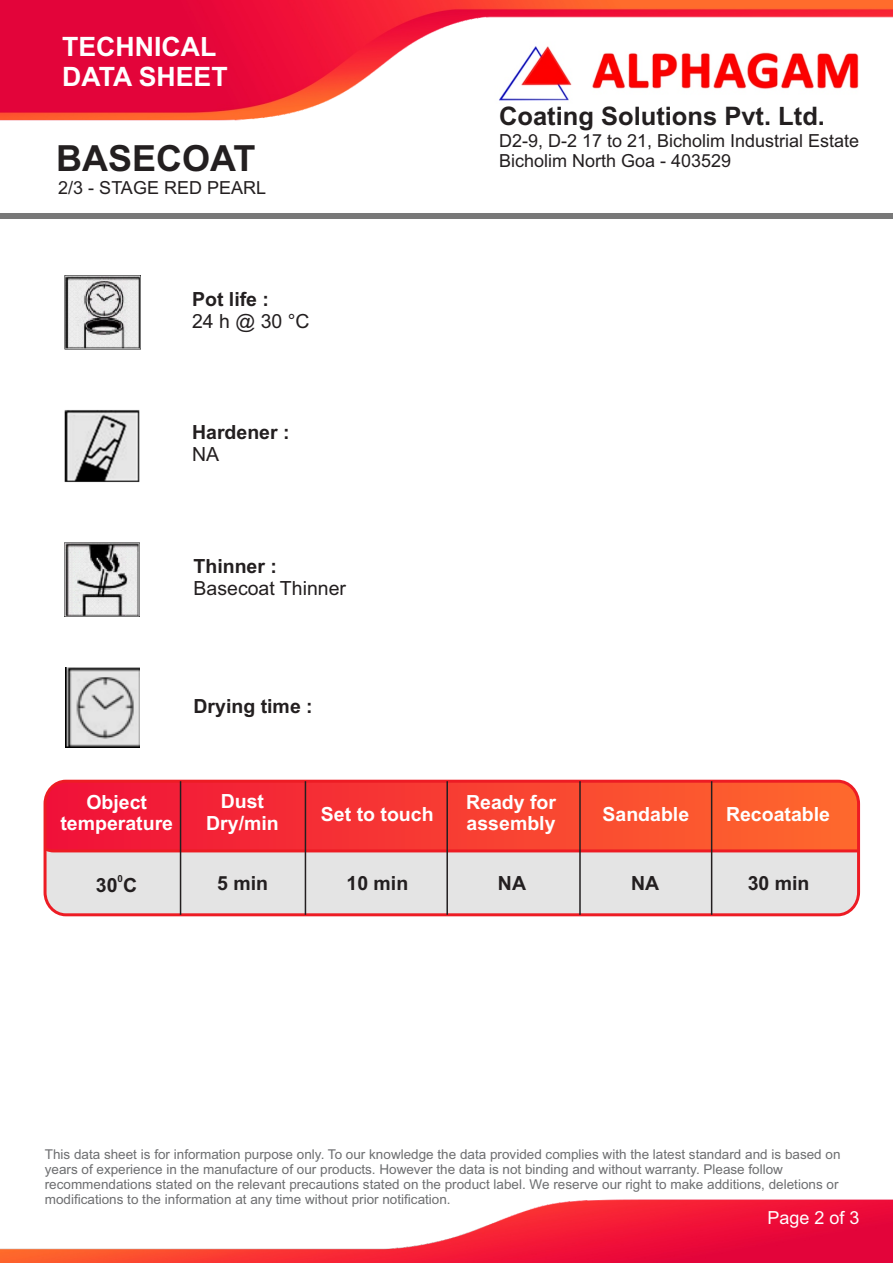
<style>
.page{position:relative;width:893px;height:1263px;background:#fff}
.page>*{position:absolute;margin:0;border:0;box-sizing:border-box;transform-origin:0 0}
.t1{font:700 36px "Arial";color:#231f20}
.t2{font:700 26.7px/29.8px "Arial";color:#fff}
.t3{font:700 25.5px "Arial";color:#231f20}
.t4{font:700 19.5px/21.8px "Arial";color:#fff;text-align:center}
.t5{font:700 19.5px "Arial";color:#231f20}
.t6{font:19.5px "Arial";color:#231f20}
.t7{font:18px "Arial";color:#231f20}
.t8{font:18px "Arial";color:#fff}
.t9{font:13.5px/15.1px "Arial";color:#6d6e70}
.t10{font:700 9.75px "Arial";color:#231f20}
</style>
<div class="page">
<img style="left:0;top:0;width:893px;height:1263px">
<img style="left:64px;top:276px;width:77px;height:74px">
<img style="left:65px;top:409px;width:75px;height:74px">
<img style="left:65px;top:543px;width:75px;height:73px">
<img style="left:66px;top:667px;width:74px;height:80px">
<div style="left:45px;top:781px;width:813px;height:134px;background:#e4e4e4;border-radius:22px"></div>
<svg style="left:45px;top:781px;width:813px;height:73px;background:#f63f36"></svg>
<div style="left:44px;top:780px;width:816px;height:136px;border:3px solid #ed1c24;border-radius:22px"></div>
<hr style="left:180px;top:781px;width:1px;height:134px;background:#231f20">
<hr style="left:305px;top:781px;width:1px;height:134px;background:#231f20">
<hr style="left:446px;top:781px;width:2px;height:134px;background:#231f20">
<hr style="left:579px;top:781px;width:2px;height:134px;background:#231f20">
<hr style="left:711px;top:781px;width:1px;height:134px;background:#231f20">
<img style="left:486px;top:34px;width:372px;height:78px">
<div style="left:0;top:214px;width:892px;height:5px;background:#787878"></div>
<h2 class="t2" style="left:62px;top:35px;width:167px">TECHNICAL<br>DATA SHEET</h2>
<h3 class="t3" style="left:499px;top:106px;width:327px">Coating Solutions Pvt. Ltd.</h3>
<h3 class="t7" style="left:499px;top:134px;width:362px">D2-9, D-2 17 to 21, Bicholim Industrial Estate</h3>
<h1 class="t1" style="left:56px;top:144px;width:201px">BASECOAT</h1>
<h3 class="t7" style="left:499px;top:154px;width:234px">Bicholim North Goa - 403529</h3>
<h3 class="t7" style="left:58px;top:181px;width:209px">2/3 - STAGE RED PEARL</h3>
<h3 class="t5" style="left:192px;top:292px;width:78px">Pot life :</h3>
<h3 class="t6" style="left:192px;top:314px;width:119px">24 h @ 30 °C</h3>
<h3 class="t5" style="left:192px;top:425px;width:99px">Hardener :</h3>
<h3 class="t6" style="left:192px;top:447px;width:29px">NA</h3>
<h3 class="t5" style="left:194px;top:559px;width:85px">Thinner :</h3>
<h3 class="t6" style="left:194px;top:580px;width:154px">Basecoat Thinner</h3>
<h3 class="t5" style="left:194px;top:699px;width:121px">Drying time :</h3>
<h3 class="t4" style="left:60px;top:793px;width:114px">Object temperature</h3>
<h3 class="t4" style="left:206px;top:792px;width:74px">Dust<br>Dry/min</h3>
<h3 class="t4" style="left:321px;top:805px;width:114px">Set to touch</h3>
<h3 class="t4" style="left:466px;top:793px;width:91px;text-align:left">Ready for assembly</h3>
<h3 class="t4" style="left:602px;top:805px;width:88px">Sandable</h3>
<h3 class="t4" style="left:726px;top:805px;width:106px">Recoatable</h3>
<p class="t10" style="left:118px;top:875px;width:7px">0</p>
<h3 class="t5" style="left:96px;top:877px;width:43px">30 C</h3>
<h3 class="t5" style="left:217px;top:876px;width:52px">5 min</h3>
<h3 class="t5" style="left:346px;top:876px;width:63px">10 min</h3>
<h3 class="t5" style="left:498px;top:876px;width:30px">NA</h3>
<h3 class="t5" style="left:631px;top:876px;width:30px">NA</h3>
<h3 class="t5" style="left:748px;top:876px;width:63px">30 min</h3>
<p class="t9" style="left:45px;top:1148px;width:797px">This data sheet is for information purpose only. To our knowledge the data provided complies with the latest standard and is based on years of experience in the manufacture of our products. However the data is not binding and without warranty. Please follow recommendations stated on the relevant precautions stated on the product label. We reserve our right to make additions, deletions or modifications to the information at any time without prior notification.</p>
<h3 class="t8" style="left:767px;top:1210px;width:94px">Page 2 of 3</h3>
</div>
